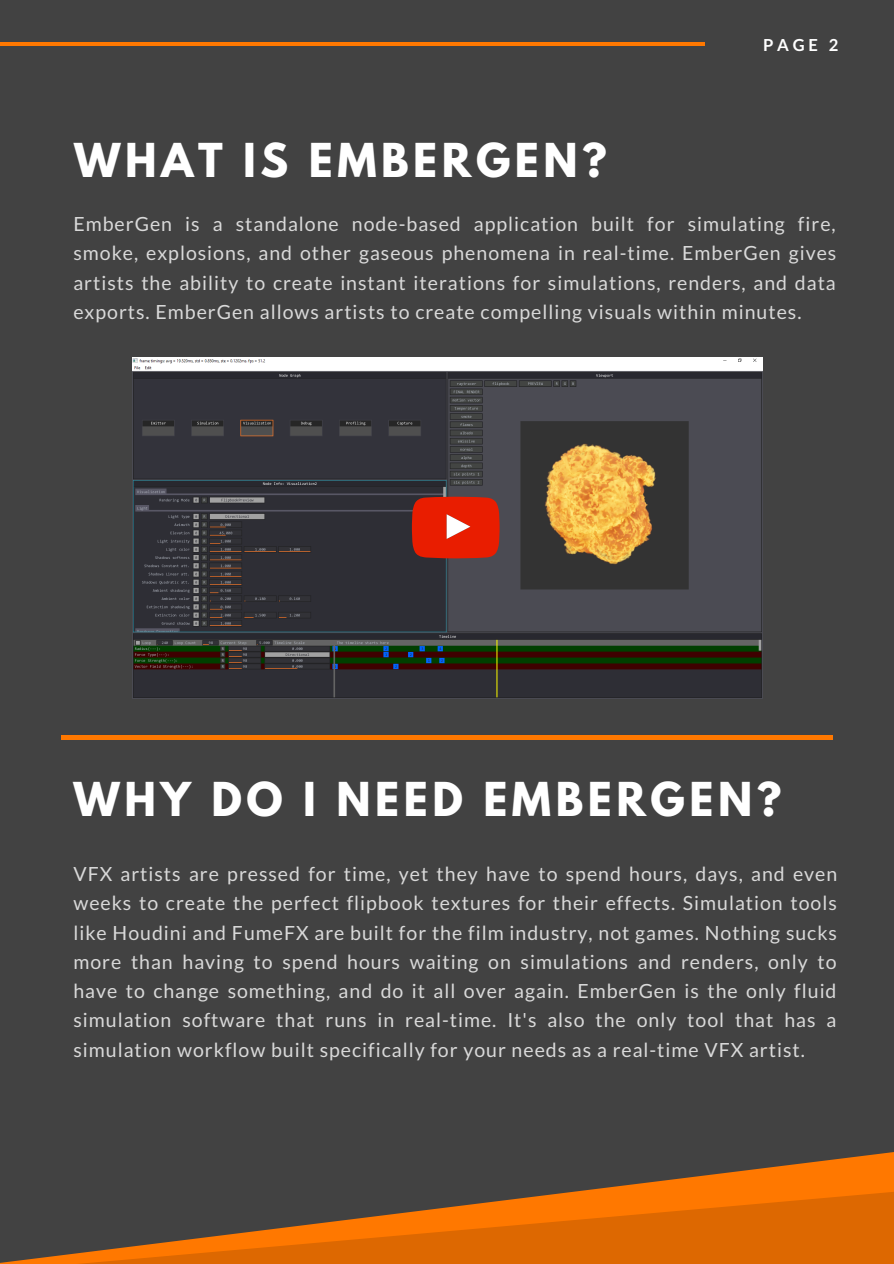
<style>
.page{position:relative;width:894px;height:1264px;background:#fff}
.page>*{position:absolute;margin:0;border:0;box-sizing:border-box;transform-origin:0 0}
.t1{font:700 41.4px "League Spartan";letter-spacing:.11em;color:#fff}
.t2{font:19.5px/29.2px "Lato";letter-spacing:.05em;color:#d9d9d9;text-align:justify}
.t3{font:700 16.5px "Lato";color:#fff}
</style>
<div class="page">
<div style="left:0;top:0;width:893px;height:1263px;background:#424242"></div>
<hr style="left:0;top:42px;width:704px;height:3px;background:#ff7800">
<hr style="left:61px;top:736px;width:771px;height:3px;background:#ff7800">
<svg style="left:0;top:1152px;width:893px;height:111px"></svg>
<svg style="left:65px;top:1191px;width:828px;height:72px;fill:#dd6801"></svg>
<img style="left:132px;top:357px;width:630px;height:341px">
<svg style="left:412px;top:496px;width:87px;height:62px"></svg>
<p class="t3" style="left:762px;top:35px;width:77px">PAGE 2</p>
<h1 class="t1" style="left:74px;top:140px;width:534px">WHAT IS EMBERGEN?</h1>
<p class="t2" style="left:73px;top:209px;width:764px">EmberGen is a standalone node-based application built for simulating fire, smoke, explosions, and other gaseous phenomena in real-time. EmberGen gives artists the ability to create instant iterations for simulations, renders, and data exports. EmberGen allows artists to create compelling visuals within minutes.</p>
<h1 class="t1" style="left:73px;top:779px;width:709px">WHY DO I NEED EMBERGEN?</h1>
<p class="t2" style="left:73px;top:858px;width:765px">VFX artists are pressed for time, yet they have to spend hours, days, and even weeks to create the perfect flipbook textures for their effects. Simulation tools like Houdini and FumeFX are built for the film industry, not games. Nothing sucks more than having to spend hours waiting on simulations and renders, only to have to change something, and do it all over again. EmberGen is the only fluid simulation software that runs in real-time. It's also the only tool that has a simulation workflow built specifically for your needs as a real-time VFX artist.</p>
</div>
